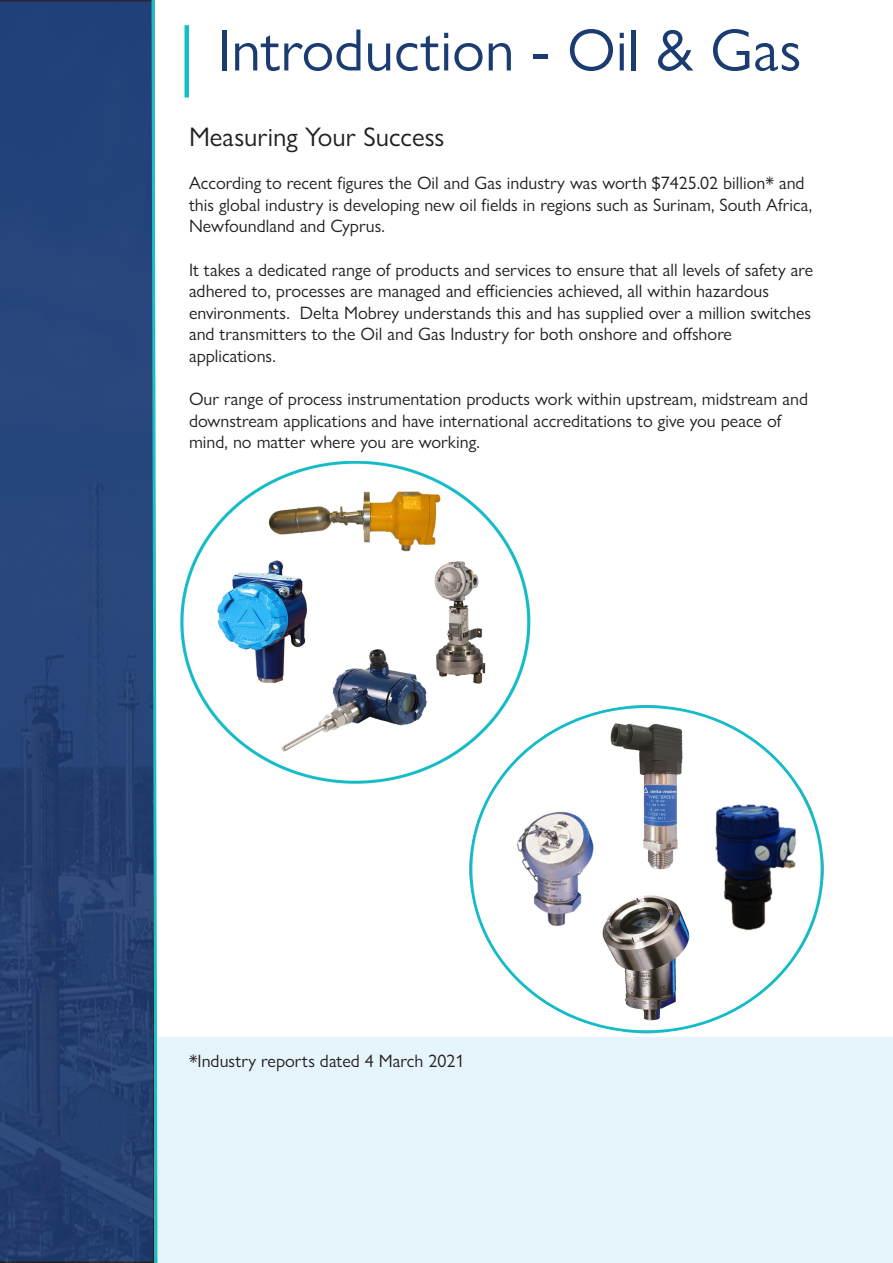
<style>
.page{position:relative;width:893px;height:1263px;background:#fff}
.page>*{position:absolute;margin:0;border:0;box-sizing:border-box;transform-origin:0 0}
.t1{font:60px "Gill Sans Nova";color:#1a3c71}
.t2{font:27px "Gill Sans Nova";color:#231f20}
.t3{font:18px/21.6px "Gill Sans Nova";color:#231f20}
</style>
<div class="page">
<img style="left:180px;top:462px;width:351px;height:322px">
<div style="left:0;top:1038px;width:893px;height:225px;background:#e6f4fb"></div>
<div style="left:184px;top:25px;width:5px;height:73px;background:#15bcc9"></div>
<img style="left:468px;top:696px;width:356px;height:338px">
<svg style="left:0;top:0;width:150px;height:1263px"></svg>
<svg style="left:150px;top:0;width:9px;height:1263px"></svg>
<p class="t1" style="left:218px;top:13px;width:585px">Introduction - Oil &amp; Gas</p>
<p class="t2" style="left:189px;top:120px;width:257px">Measuring Your Success</p>
<p class="t3" style="left:189px;top:172px;width:625px">According to recent figures the Oil and Gas industry was worth $7425.02 billion* and this global industry is developing new oil fields in regions such as Surinam, South Africa,<br>Newfoundland and Cyprus.</p>
<p class="t3" style="left:189px;top:258px;width:626px">It takes a dedicated range of products and services to ensure that all levels of safety are adhered to, processes are managed and efficiencies achieved, all within hazardous</p>
<p class="t3" style="left:189px;top:302px;width:623px">environments. Delta Mobrey understands this and has supplied over a million switches and transmitters to the Oil and Gas Industry for both onshore and offshore</p>
<p class="t3" style="left:189px;top:345px;width:88px">applications.</p>
<p class="t3" style="left:189px;top:388px;width:621px">Our range of process instrumentation products work within upstream, midstream and downstream applications and have international accreditations to give you peace of mind, no matter where you are working.</p>
<p class="t3" style="left:189px;top:1050px;width:277px">*Industry reports dated 4 March 2021</p>
</div>
